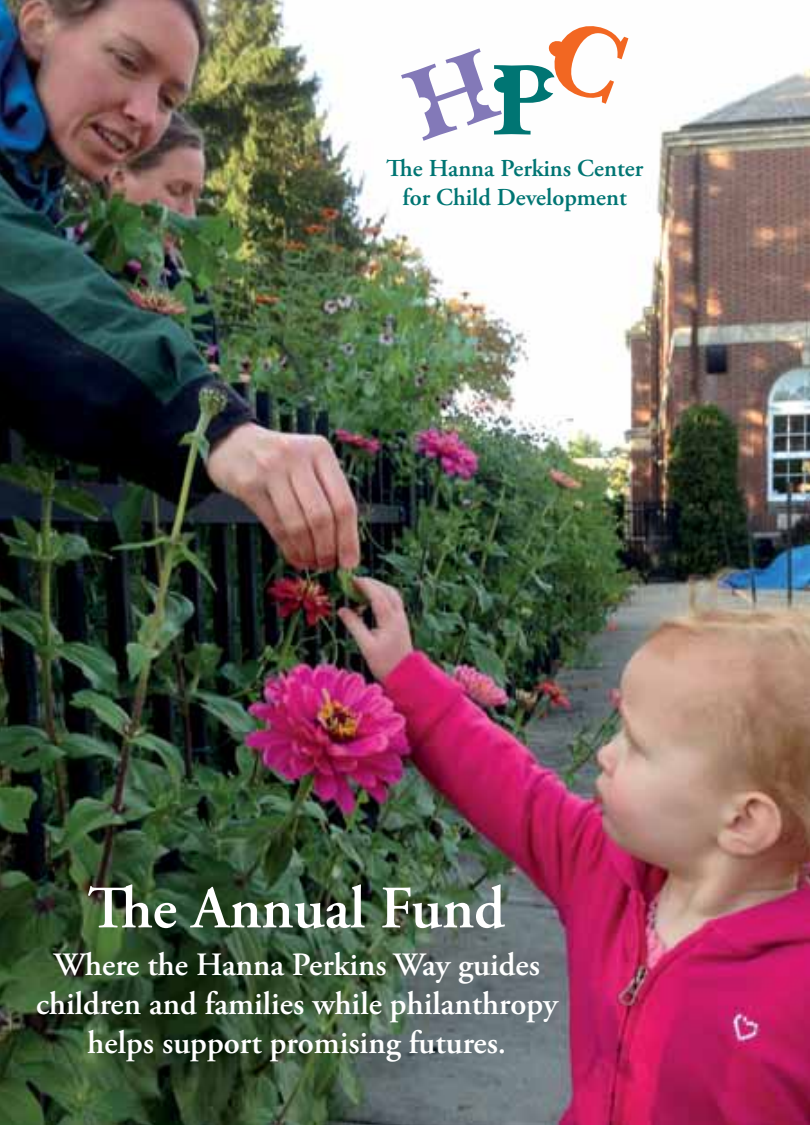
<style>
.page{position:relative;width:810px;height:1125px;background:#fff}
.page>*{position:absolute;margin:0;border:0;box-sizing:border-box;transform-origin:0 0}
.t1{font:600 60px "Adobe Garamond Pro";color:#fff}
.t2{font:600 32.5px/39px "Adobe Garamond Pro";color:#fff;text-align:center}
.t3{font:600 24.25px/29.2px "Adobe Garamond Pro";color:#007573;text-align:center}
</style>
<div class="page">
<img style="left:0;top:0;width:810px;height:1125px">
<svg style="left:401px;top:26px;width:227px;height:115px"></svg>
<p class="t3" style="left:386px;top:154px;width:258px">The Hanna Perkins Center for Child Development</p>
<h1 class="t1" style="left:87px;top:874px;width:419px">The Annual Fund</h1>
<p class="t2" style="left:36px;top:945px;width:523px">Where the Hanna Perkins Way guides children and families while philanthropy helps support promising futures.</p>
</div>
